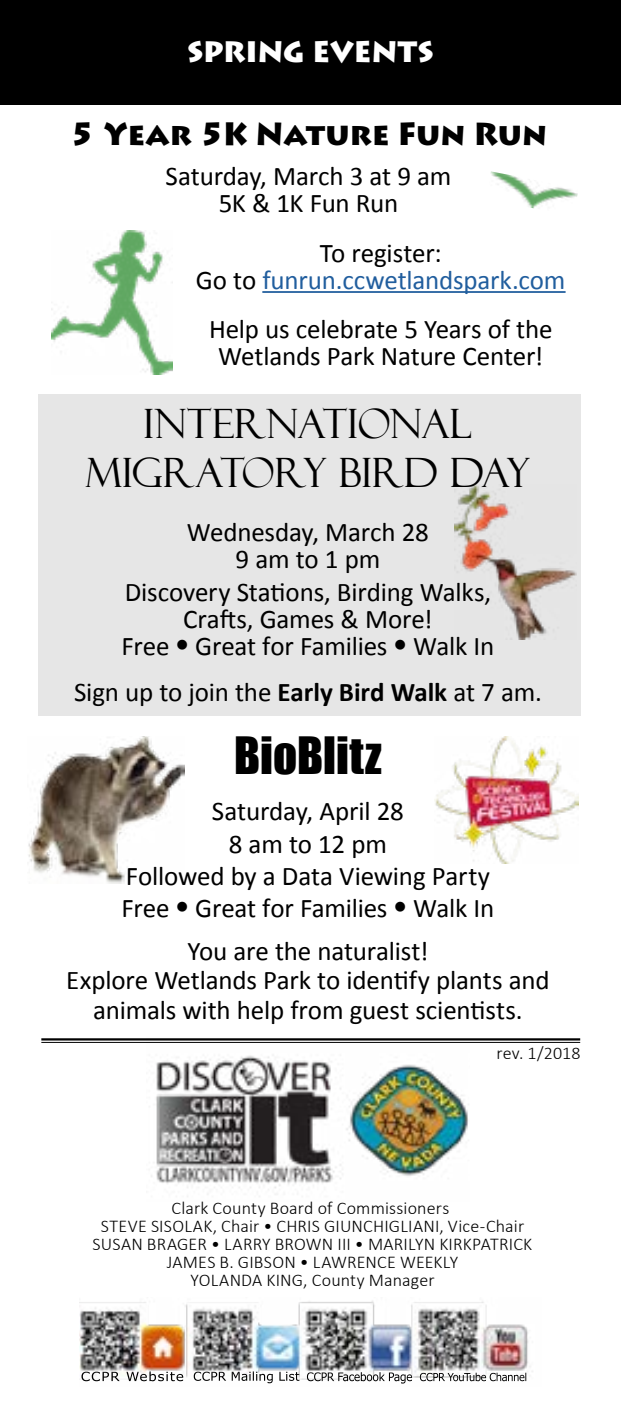
<style>
.page{position:relative;width:621px;height:1418px;background:#fff}
.page>*{position:absolute;margin:0;border:0;box-sizing:border-box;transform-origin:0 0}
.t1{font:47.25px "Impact";color:#000}
.t2{font:40.5px/48.6px "Felix Titling";letter-spacing:-.01em;color:#000;text-align:center}
.t3{font:900 31.5px "Lithos Pro";letter-spacing:-.005em;color:#000}
.t4{font:900 29.25px "Lithos Pro";letter-spacing:-.015em;color:#fff}
.t5{font:27px/27px "Calibri";letter-spacing:-.01em;color:#000;text-align:center}
.t6{font:27px/27px "Calibri";letter-spacing:-.005em;color:#215e9e;text-align:center}
.t7{font:300 18px/18px "Calibri";letter-spacing:.01em;color:#000;text-align:center}
.s1{color:#000}
.s2{font-weight:700}
</style>
<div class="page">
<div style="left:38px;top:394px;width:542px;height:322px;background:#e6e6e6"></div>
<div style="left:0;top:0;width:621px;height:105px;background:#000"></div>
<img style="left:146px;top:1040px;width:324px;height:157px">
<img style="left:80px;top:1301px;width:453px;height:83px">
<img style="left:28px;top:737px;width:156px;height:146px">
<hr style="left:262px;top:291px;width:304px;height:2px;background:#215e9e">
<hr style="left:41px;top:1038px;width:539px;height:2px;background:#000">
<hr style="left:41px;top:1042px;width:539px;height:1px;background:#000">
<img style="left:455px;top:484px;width:122px;height:155px">
<img style="left:434px;top:737px;width:144px;height:126px">
<img style="left:490px;top:171px;width:88px;height:38px">
<img style="left:51px;top:230px;width:122px;height:145px">
<svg style="left:493px;top:1038px;width:88px;height:5px"></svg>
<p class="t4" style="left:187px;top:33px;width:248px">SPRING EVENTS</p>
<p class="t3" style="left:70px;top:114px;width:479px">5 Year 5K Nature Fun Run</p>
<p class="t5" style="left:166px;top:163px;width:287px">Saturday, March 3 at 9 am<br>5K &amp; 1K Fun Run</p>
<p class="t6" style="left:196px;top:239px;width:371px"><span class="s1">To register:<br>Go to</span> funrun.ccwetlandspark.com</p>
<p class="t5" style="left:209px;top:316px;width:345px">Help us celebrate 5 Years of the<br>Wetlands Park Nature Center!</p>
<h2 class="t2" style="left:86px;top:400px;width:446px">INTERNATIONAL<br>MIGRATORY BIRD DAY</h2>
<p class="t5" style="left:187px;top:518px;width:244px">Wednesday, March 28<br>9 am to 1 pm</p>
<p class="t5" style="left:122px;top:579px;width:374px">Discovery Stations, Birding Walks,<br>Crafts, Games &amp; More!<br>Free <sup>●</sup> Great for Families <sup>●</sup> Walk In</p>
<p class="t5" style="left:74px;top:679px;width:469px">Sign up to join the <span class="s2">Early Bird Walk</span> at 7 am.</p>
<h1 class="t1" style="left:234px;top:719px;width:149px">BioBlitz</h1>
<p class="t5" style="left:122px;top:795px;width:374px;line-height:32.4px">Saturday, April 28<br>8 am to 12 pm<br>Followed by a Data Viewing Party<br>Free <sup>●</sup> Great for Families <sup>●</sup> Walk In</p>
<p class="t5" style="left:66px;top:936px;width:485px;line-height:29.2px">You are the naturalist!<br>Explore Wetlands Park to identify plants and animals with help from guest scientists.</p>
<p class="t7" style="left:496px;top:1043px;width:86px">rev. 1/2018</p>
<p class="t7" style="left:93px;top:1199px;width:441px">Clark County Board of Commissioners<br>STEVE SISOLAK, Chair • CHRIS GIUNCHIGLIANI, Vice-Chair SUSAN BRAGER • LARRY BROWN III • MARILYN KIRKPATRICK JAMES B. GIBSON • LAWRENCE WEEKLY<br>YOLANDA KING, County Manager</p>
</div>
